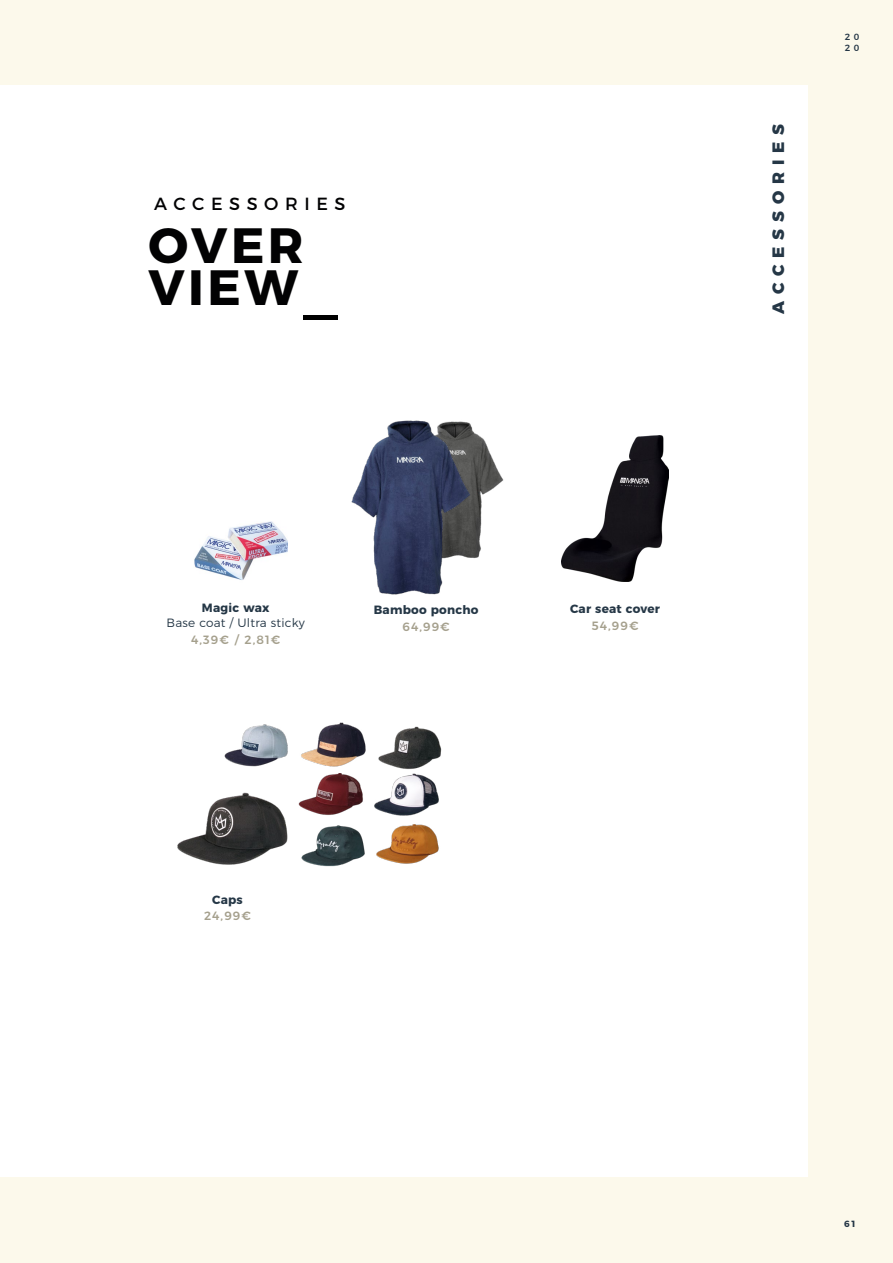
<style>
.page{position:relative;width:893px;height:1263px;background:#fcf9eb}
.page>*{position:absolute;margin:0;border:0;box-sizing:border-box;transform-origin:0 0}
.t1{font:700 49.5px/42px "Montserrat";letter-spacing:.07em;color:#020203}
.t2{font:17.55px "Montserrat";letter-spacing:.375em;color:#020203}
.t3{font:800 16.5px "Montserrat";letter-spacing:.42em;color:#253746}
.t4{font:700 12px "Montserrat";letter-spacing:.02em;color:#253746}
.t5{font:500 12px "Montserrat";letter-spacing:.09em;color:#a5a08d}
.t6{font:300 12px "Montserrat";letter-spacing:.02em;color:#253746}
.t7{font:500 9px/10.5px "Montserrat";color:#253746}
.t8{font:700 9px "Montserrat";color:#253746}
</style>
<div class="page">
<div style="left:0;top:85px;width:808px;height:1092px;background:#fff"></div>
<img style="left:474px;top:432px;width:30px;height:126px">
<img style="left:351px;top:420px;width:123px;height:175px">
<img style="left:562px;top:435px;width:106px;height:147px">
<img style="left:194px;top:521px;width:94px;height:59px">
<img style="left:374px;top:773px;width:65px;height:91px">
<img style="left:298px;top:773px;width:67px;height:94px">
<img style="left:224px;top:724px;width:64px;height:43px">
<img style="left:177px;top:792px;width:111px;height:73px">
<img style="left:378px;top:726px;width:64px;height:44px">
<img style="left:301px;top:722px;width:65px;height:45px">
<div style="left:304px;top:315px;width:34px;height:5px;background:#000"></div>
<h2 class="t2" style="left:154px;top:190px;width:193px">ACCESSORIES</h2>
<h1 class="t1" style="left:149px;top:220px;width:157px">OVER<br>VIEW</h1>
<h3 class="t3" style="left:764px;top:314px;width:192px;rotate:-90deg">ACCESSORIES</h3>
<p class="t7" style="left:845px;top:31px;width:16px">2 0<br>2 0</p>
<p class="t4" style="left:202px;top:598px;width:69px">Magic wax</p>
<p class="t6" style="left:167px;top:614px;width:140px">Base coat / Ultra sticky</p>
<p class="t5" style="left:191px;top:630px;width:91px">4,39€ / 2,81€</p>
<p class="t4" style="left:374px;top:600px;width:106px">Bamboo poncho</p>
<p class="t5" style="left:402px;top:617px;width:49px">64,99€</p>
<p class="t4" style="left:570px;top:599px;width:91px">Car seat cover</p>
<p class="t5" style="left:592px;top:616px;width:48px">54,99€</p>
<p class="t4" style="left:212px;top:889px;width:32px">Caps</p>
<p class="t5" style="left:204px;top:906px;width:48px">24,99€</p>
<p class="t8" style="left:844px;top:1216px;width:14px">61</p>
</div>
